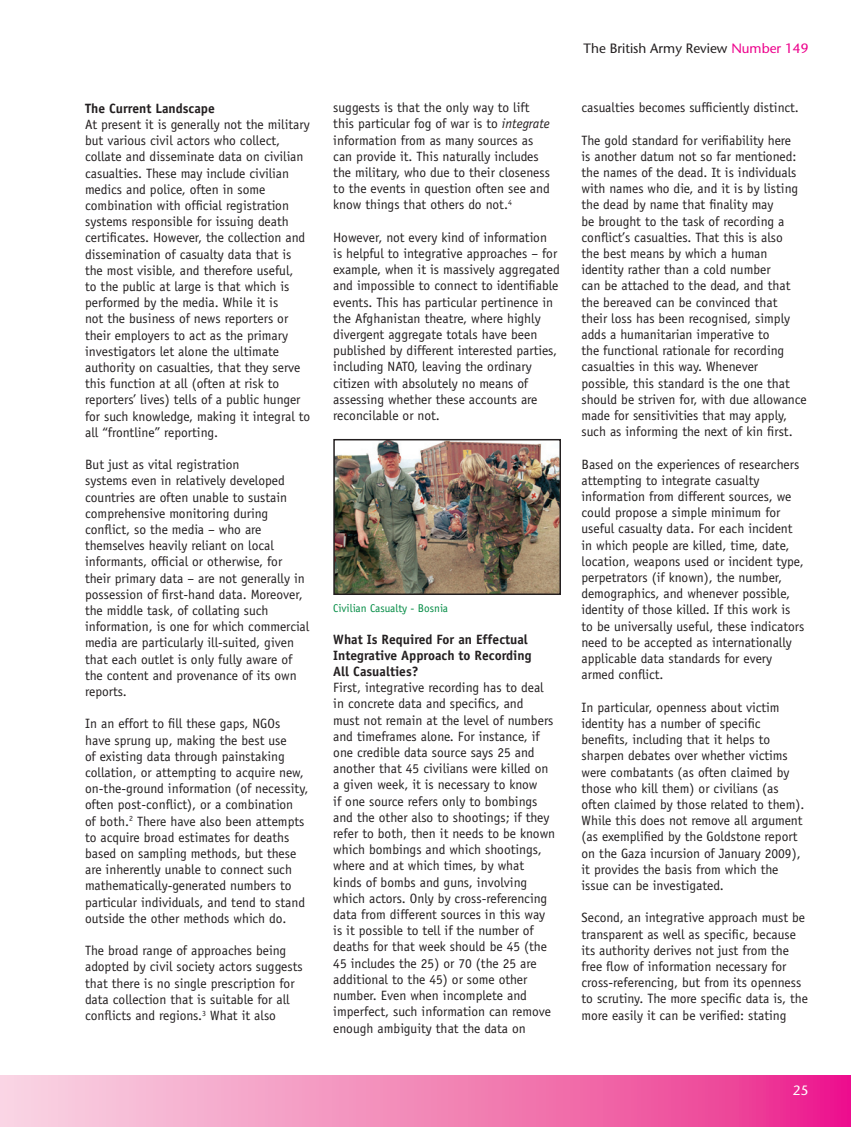
<style>
.page{position:relative;width:851px;height:1127px;background:#fff}
.page>*{position:absolute;margin:0;border:0;box-sizing:border-box;transform-origin:0 0}
.Body{font:13.5px/16.2px "Officina Sans";color:#231f20}
.Body-2{font:700 13.5px/16.2px "Officina Sans";color:#231f20}
.t1{font:13.5px "Stone Sans";color:#231f20}
.t2{font:13.5px "Stone Sans";color:#fff}
.Picture_Caption{font:11.25px "Officina Sans";color:#008b43}
.s1{font-style:italic}
.s2{color:#ed028c}
</style>
<div class="page">
<svg style="left:0;top:1076px;width:850px;height:51px;background:#f284b8"></svg>
<img style="left:336px;top:442px;width:222px;height:150px">
<div style="left:333px;top:439px;width:228px;height:156px;border:2px solid #231f20"></div>
<p class="Body-2" style="left:85px;top:100px;width:131px">The Current Landscape</p>
<p class="Body" style="left:85px;top:116px;width:227px">At present it is generally not the military but various civil actors who collect, collate and disseminate data on civilian casualties. These may include civilian medics and police, often in some combination with official registration systems responsible for issuing death certificates. However, the collection and dissemination of casualty data that is the most visible, and therefore useful,<br>to the public at large is that which is performed by the media. While it is<br>not the business of news reporters or their employers to act as the primary investigators let alone the ultimate authority on casualties, that they serve this function at all (often at risk to reporters’ lives) tells of a public hunger for such knowledge, making it integral to all “frontline” reporting.</p>
<p class="Body" style="left:85px;top:456px;width:226px">But just as vital registration<br>systems even in relatively developed countries are often unable to sustain comprehensive monitoring during conflict, so the media – who are themselves heavily reliant on local informants, official or otherwise, for their primary data – are not generally in possession of first-hand data. Moreover, the middle task, of collating such information, is one for which commercial media are particularly ill-suited, given that each outlet is only fully aware of the content and provenance of its own reports.</p>
<p class="Body" style="left:85px;top:716px;width:225px">In an effort to fill these gaps, NGOs have sprung up, making the best use<br>of existing data through painstaking collation, or attempting to acquire new, on-the-ground information (of necessity, often post-conflict), or a combination<br>of both.<sup>2</sup> There have also been attempts to acquire broad estimates for deaths based on sampling methods, but these are inherently unable to connect such mathematically-generated numbers to particular individuals, and tend to stand outside the other methods which do.</p>
<p class="Body" style="left:85px;top:942px;width:219px">The broad range of approaches being adopted by civil society actors suggests that there is no single prescription for data collection that is suitable for all conflicts and regions.<sup>3</sup> What it also</p>
<p class="Body" style="left:333px;top:100px;width:218px">suggests is that the only way to lift this particular fog of war is to <span class="s1">integrate </span>information from as many sources as can provide it. This naturally includes the military, who due to their closeness to the events in question often see and know things that others do not.<sup>4</sup></p>
<p class="Body" style="left:333px;top:229px;width:228px">However, not every kind of information<br>is helpful to integrative approaches – for example, when it is massively aggregated and impossible to connect to identifiable events. This has particular pertinence in the Afghanistan theatre, where highly divergent aggregate totals have been published by different interested parties, including NATO, leaving the ordinary citizen with absolutely no means of assessing whether these accounts are reconcilable or not.</p>
<p class="Picture_Caption" style="left:333px;top:602px;width:116px">Civilian Casualty - Bosnia</p>
<p class="Body-2" style="left:333px;top:631px;width:200px">What Is Required For an Effectual<br>Integrative Approach to Recording<br>All Casualties?</p>
<p class="Body" style="left:333px;top:679px;width:223px">First, integrative recording has to deal in concrete data and specifics, and<br>must not remain at the level of numbers and timeframes alone. For instance, if one credible data source says 25 and another that 45 civilians were killed on a given week, it is necessary to know<br>if one source refers only to bombings and the other also to shootings; if they refer to both, then it needs to be known which bombings and which shootings, where and at which times, by what kinds of bombs and guns, involving which actors. Only by cross-referencing data from different sources in this way is it possible to tell if the number of deaths for that week should be 45 (the 45 includes the 25) or 70 (the 25 are additional to the 45) or some other number. Even when incomplete and imperfect, such information can remove enough ambiguity that the data on</p>
<p class="t1" style="left:583px;top:40px;width:226px">The British Army Review <span class="s2">Number 149</span></p>
<p class="Body" style="left:581px;top:100px;width:219px">casualties becomes sufficiently distinct.</p>
<p class="Body" style="left:581px;top:132px;width:227px">The gold standard for verifiability here<br>is another datum not so far mentioned: the names of the dead. It is individuals with names who die, and it is by listing the dead by name that finality may<br>be brought to the task of recording a conflict’s casualties. That this is also<br>the best means by which a human identity rather than a cold number<br>can be attached to the dead, and that the bereaved can be convinced that<br>their loss has been recognised, simply adds a humanitarian imperative to<br>the functional rationale for recording casualties in this way. Whenever possible, this standard is the one that should be striven for, with due allowance made for sensitivities that may apply, such as informing the next of kin first.</p>
<p class="Body" style="left:581px;top:456px;width:224px">Based on the experiences of researchers attempting to integrate casualty information from different sources, we could propose a simple minimum for useful casualty data. For each incident in which people are killed, time, date, location, weapons used or incident type, perpetrators (if known), the number, demographics, and whenever possible, identity of those killed. If this work is to be universally useful, these indicators need to be accepted as internationally applicable data standards for every armed conflict.</p>
<p class="Body" style="left:581px;top:699px;width:224px">In particular, openness about victim identity has a number of specific benefits, including that it helps to sharpen debates over whether victims were combatants (as often claimed by those who kill them) or civilians (as often claimed by those related to them).<br>While this does not remove all argument (as exemplified by the Goldstone report on the Gaza incursion of January 2009), it provides the basis from which the issue can be investigated.</p>
<p class="Body" style="left:581px;top:910px;width:228px">Second, an integrative approach must be transparent as well as specific, because its authority derives not just from the free flow of information necessary for cross-referencing, but from its openness to scrutiny. The more specific data is, the more easily it can be verified: stating</p>
<p class="t2" style="left:792px;top:1082px;width:17px">25</p>
</div>
